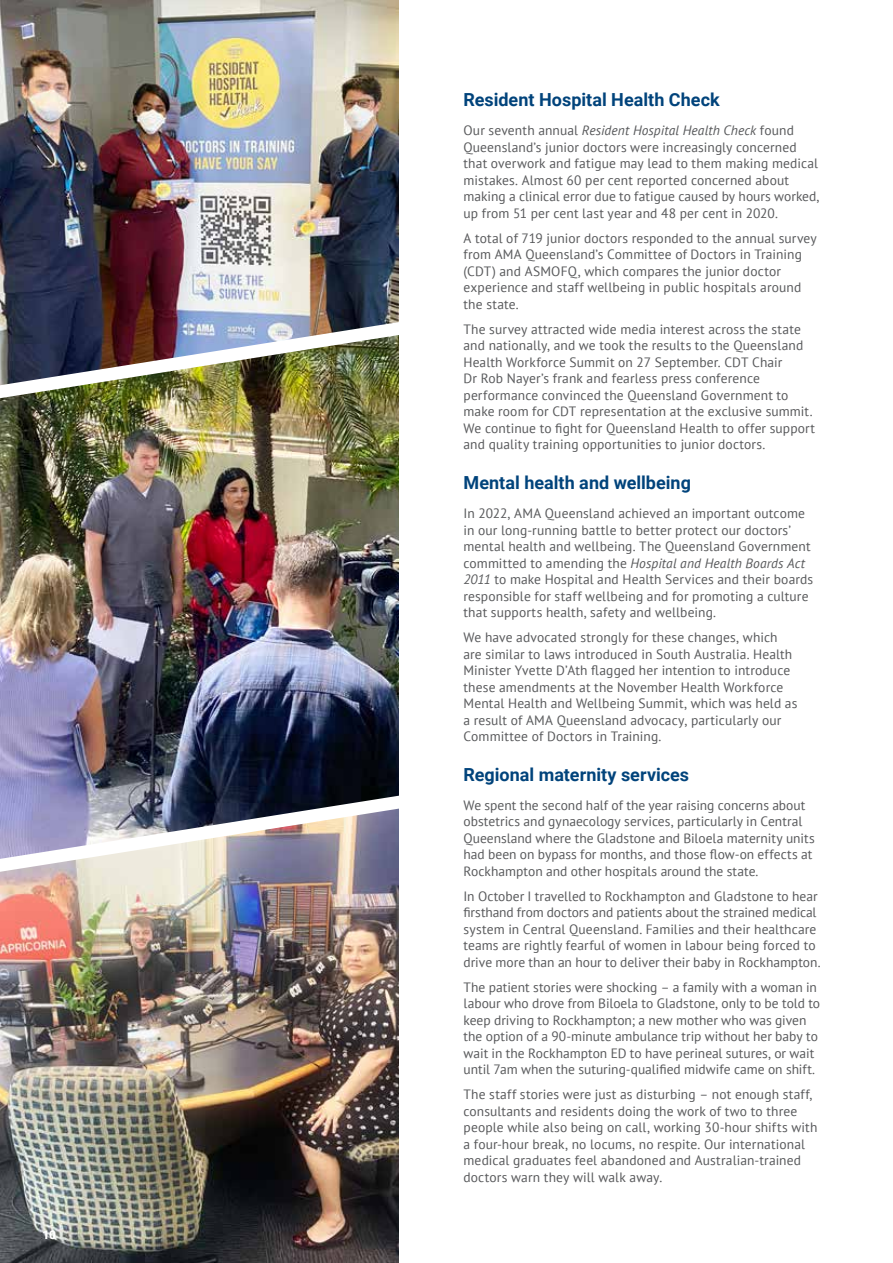
<style>
.page{position:relative;width:893px;height:1263px;background:#fff}
.page>*{position:absolute;margin:0;border:0;box-sizing:border-box;transform-origin:0 0}
.t1{font:700 18px "Roboto";color:#00437b}
.t2{font:13.5px/16.5px "PT Sans";letter-spacing:.01em;color:#58595b}
.t3{font:900 12px "Roboto";color:#fff}
.s1{font-style:italic}
</style>
<div class="page">
<img style="left:0;top:0;width:399px;height:321px">
<img style="left:0;top:321px;width:399px;height:478px">
<img style="left:0;top:799px;width:399px;height:464px">
<p class="t3" style="left:43px;top:1226px;width:15px">10</p>
<h1 class="t1" style="left:463px;top:87px;width:258px">Resident Hospital Health Check</h1>
<p class="t2" style="left:463px;top:122px;width:358px">Our seventh annual <span class="s1">Resident Hospital Health Check</span> found Queensland’s junior doctors were increasingly concerned that overwork and fatigue may lead to them making medical mistakes. Almost 60 per cent reported concerned about making a clinical error due to fatigue caused by hours worked, up from 51 per cent last year and 48 per cent in 2020.</p>
<p class="t2" style="left:463px;top:229px;width:355px">A total of 719 junior doctors responded to the annual survey from AMA Queensland’s Committee of Doctors in Training (CDT) and ASMOFQ, which compares the junior doctor experience and staff wellbeing in public hospitals around the state.</p>
<p class="t2" style="left:463px;top:320px;width:353px">The survey attracted wide media interest across the state and nationally, and we took the results to the Queensland Health Workforce Summit on 27 September. CDT Chair<br>Dr Rob Nayer’s frank and fearless press conference performance convinced the Queensland Government to make room for CDT representation at the exclusive summit.<br>We continue to fight for Queensland Health to offer support and quality training opportunities to junior doctors.</p>
<h1 class="t1" style="left:463px;top:470px;width:229px">Mental health and wellbeing</h1>
<p class="t2" style="left:463px;top:505px;width:351px">In 2022, AMA Queensland achieved an important outcome in our long-running battle to better protect our doctors’ mental health and wellbeing. The Queensland Government committed to amending the <span class="s1">Hospital and Health Boards Act 2011</span> to make Hospital and Health Services and their boards responsible for staff wellbeing and for promoting a culture that supports health, safety and wellbeing.</p>
<p class="t2" style="left:463px;top:629px;width:335px">We have advocated strongly for these changes, which are similar to laws introduced in South Australia. Health Minister Yvette D’Ath flagged her intention to introduce these amendments at the November Health Workforce Mental Health and Wellbeing Summit, which was held as a result of AMA Queensland advocacy, particularly our Committee of Doctors in Training.</p>
<h1 class="t1" style="left:463px;top:762px;width:227px">Regional maternity services</h1>
<p class="t2" style="left:463px;top:797px;width:353px">We spent the second half of the year raising concerns about obstetrics and gynaecology services, particularly in Central Queensland where the Gladstone and Biloela maternity units had been on bypass for months, and those flow-on effects at Rockhampton and other hospitals around the state.</p>
<p class="t2" style="left:463px;top:888px;width:359px">In October I travelled to Rockhampton and Gladstone to hear firsthand from doctors and patients about the strained medical system in Central Queensland. Families and their healthcare teams are rightly fearful of women in labour being forced to drive more than an hour to deliver their baby in Rockhampton.</p>
<p class="t2" style="left:463px;top:979px;width:358px">The patient stories were shocking – a family with a woman in labour who drove from Biloela to Gladstone, only to be told to keep driving to Rockhampton; a new mother who was given the option of a 90-minute ambulance trip without her baby to wait in the Rockhampton ED to have perineal sutures, or wait until 7am when the suturing-qualified midwife came on shift.</p>
<p class="t2" style="left:463px;top:1086px;width:355px">The staff stories were just as disturbing – not enough staff, consultants and residents doing the work of two to three people while also being on call, working 30-hour shifts with a four-hour break, no locums, no respite. Our international medical graduates feel abandoned and Australian-trained doctors warn they will walk away.</p>
</div>
